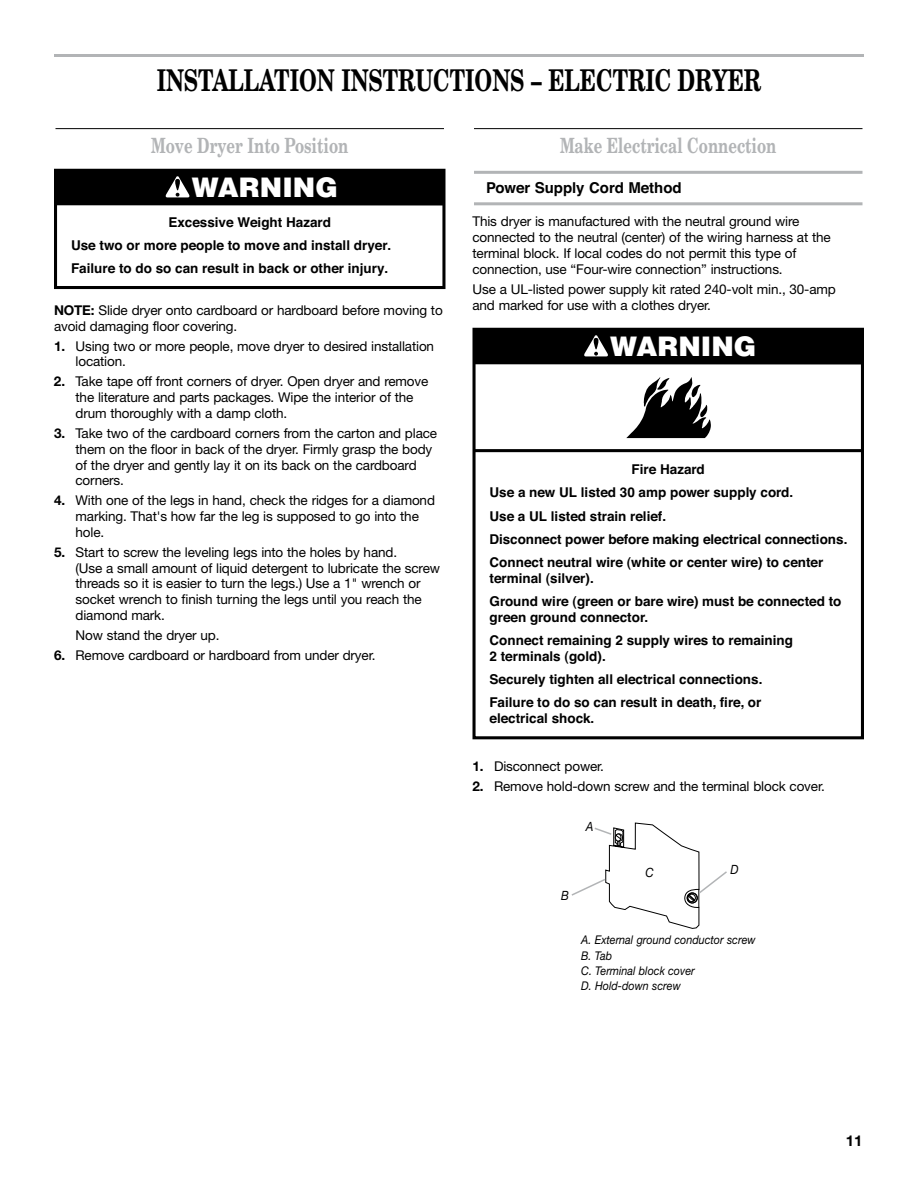
<style>
.page{position:relative;width:918px;height:1188px;background:#fff}
.page>*{position:absolute;margin:0;border:0;box-sizing:border-box;transform-origin:0 0}
.t1{font:700 30px "New Century Schlbk";color:#000;scale:.71 1}
.t2{font:900 27px "Helvetica";color:#fff}
.t3{font:700 21px "New Century Schlbk";color:#b2b4b6;scale:.71 1}
.t4{font:700 15px "Helvetica";color:#000}
.t5{font:700 15px "Helvetica Neue";color:#000}
.t6{font:13.5px/15.8px "Helvetica Neue";letter-spacing:-.01em;color:#000}
.t7{font:700 13.5px/23.2px "Helvetica";color:#000}
.t8{font:italic 12.75px "Helvetica Neue";color:#000;scale:.9 1}
.t9{font:italic 12px/15.3px "Helvetica Neue";color:#000;scale:.9 1}
.s1{font-weight:700}
</style>
<div class="page">
<hr style="left:54px;top:54px;width:810px;height:3px;background:#b2b4b6">
<hr style="left:56px;top:128px;width:388px;height:1px;background:#000">
<div style="left:54px;top:169px;width:391px;height:120px;border:3px solid #000"></div>
<div style="left:56px;top:169px;width:388px;height:36px;background:#000"></div>
<svg style="left:165px;top:176px;width:25px;height:21px"></svg>
<hr style="left:474px;top:202px;width:388px;height:3px;background:#b2b4b6">
<hr style="left:474px;top:171px;width:388px;height:3px;background:#b2b4b6">
<hr style="left:474px;top:128px;width:388px;height:1px;background:#000">
<hr style="left:474px;top:449px;width:388px;height:3px;background:#000">
<div style="left:472px;top:328px;width:392px;height:411px;border:3px solid #000"></div>
<div style="left:474px;top:328px;width:388px;height:36px;background:#000"></div>
<svg style="left:584px;top:335px;width:21px;height:21px"></svg>
<svg style="left:700px;top:385px;width:11px;height:53px"></svg>
<svg style="left:605px;top:128px;width:95px;height:801px"></svg>
<svg style="left:571px;top:823px;width:156px;height:105px"></svg>
<h1 class="t1" style="left:157px;top:61px;width:853px">INSTALLATION INSTRUCTIONS – ELECTRIC DRYER</h1>
<h3 class="t3" style="left:151px;top:132px;width:279px">Move Dryer Into Position</h3>
<h2 class="t2" style="left:192px;top:170px;width:148px">WARNING</h2>
<p class="t7" style="left:71px;top:211px;width:322px;text-indent:97px">Excessive Weight Hazard<br>Use two or more people to move and install dryer.<br>Failure to do so can result in back or other injury.</p>
<p class="t6" style="left:54px;top:302px;width:390px"><span class="s1">NOTE:</span> Slide dryer onto cardboard or hardboard before moving to avoid damaging floor covering.</p>
<p class="t6" style="left:76px;top:338px;width:360px;text-indent:-22px"><span class="s1">1.</span> Using two or more people, move dryer to desired installation location.</p>
<p class="t6" style="left:76px;top:374px;width:354px;text-indent:-22px"><span class="s1">2.</span> Take tape off front corners of dryer. Open dryer and remove the literature and parts packages. Wipe the interior of the drum thoroughly with a damp cloth.</p>
<p class="t6" style="left:76px;top:425px;width:363px;text-indent:-22px"><span class="s1">3.</span> Take two of the cardboard corners from the carton and place them on the floor in back of the dryer. Firmly grasp the body of the dryer and gently lay it on its back on the cardboard corners.</p>
<p class="t6" style="left:76px;top:493px;width:361px;text-indent:-22px"><span class="s1">4.</span> With one of the legs in hand, check the ridges for a diamond marking. That's how far the leg is supposed to go into the hole.</p>
<p class="t6" style="left:76px;top:544px;width:366px;text-indent:-22px"><span class="s1">5.</span> Start to screw the leveling legs into the holes by hand.<br>(Use a small amount of liquid detergent to lubricate the screw threads so it is easier to turn the legs.) Use a 1" wrench or socket wrench to finish turning the legs until you reach the diamond mark.</p>
<p class="t6" style="left:76px;top:627px;width:145px">Now stand the dryer up.</p>
<p class="t6" style="left:54px;top:647px;width:323px"><span class="s1">6.</span> Remove cardboard or hardboard from under dryer.</p>
<h3 class="t3" style="left:560px;top:132px;width:306px">Make Electrical Connection</h3>
<p class="t4" style="left:486px;top:176px;width:197px">Power Supply Cord Method</p>
<p class="t6" style="left:472px;top:214px;width:360px">This dryer is manufactured with the neutral ground wire connected to the neutral (center) of the wiring harness at the terminal block. If local codes do not permit this type of connection, use “Four-wire connection” instructions.</p>
<p class="t6" style="left:473px;top:281px;width:365px">Use a UL-listed power supply kit rated 240-volt min., 30-amp and marked for use with a clothes dryer.</p>
<h2 class="t2" style="left:610px;top:329px;width:148px">WARNING</h2>
<p class="t7" style="left:490px;top:458px;width:359px;text-indent:142px">Fire Hazard<br>Use a new UL listed 30 amp power supply cord.<br>Use a UL listed strain relief.<br>Disconnect power before making electrical connections.<br>Connect neutral wire (white or center wire) to center</p>
<p class="t7" style="left:490px;top:567px;width:354px">terminal (silver).<br>Ground wire (green or bare wire) must be connected to</p>
<p class="t7" style="left:490px;top:606px;width:305px">green ground connector.<br>Connect remaining 2 supply wires to remaining</p>
<p class="t7" style="left:490px;top:645px;width:274px">2 terminals (gold).<br>Securely tighten all electrical connections.<br>Failure to do so can result in death, fire, or</p>
<p class="t7" style="left:490px;top:707px;width:106px">electrical shock.</p>
<p class="t6" style="left:472px;top:758px;width:133px"><span class="s1">1.</span> Disconnect power.</p>
<p class="t6" style="left:472px;top:778px;width:354px"><span class="s1">2.</span> Remove hold-down screw and the terminal block cover.</p>
<p class="t8" style="left:586px;top:819px;width:10px">A</p>
<p class="t8" style="left:561px;top:888px;width:10px">B</p>
<p class="t8" style="left:646px;top:865px;width:11px">C</p>
<p class="t8" style="left:730px;top:862px;width:10px">D</p>
<p class="t9" style="left:581px;top:932px;width:195px">A. External ground conductor screw<br>B. Tab<br>C. Terminal block cover<br>D. Hold-down screw</p>
<p class="t5" style="left:846px;top:1132px;width:18px">11</p>
</div>
